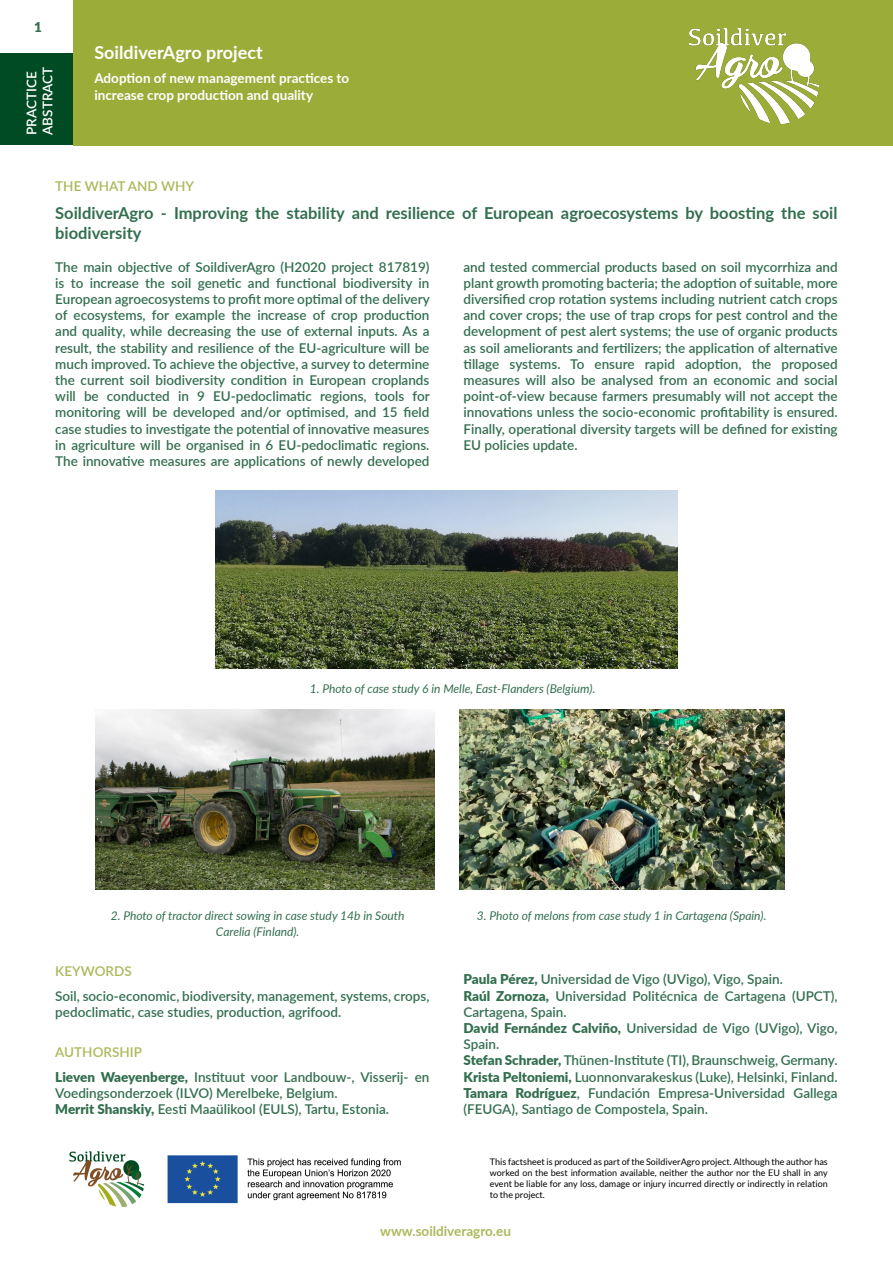
<style>
.page{position:relative;width:893px;height:1263px;background:#fff}
.page>*{position:absolute;margin:0;border:0;box-sizing:border-box;transform-origin:0 0}
.t1{font:700 18px "Lato";color:#fff}
.título_pa{font:700 16.5px/19.8px "Lato";color:#336f4f}
.t2{font:600 13.5px/16.2px "Lato";color:#336f4f}
.t3{font:700 13.5px/16.2px "Lato";color:#fff}
.t4{font:700 13.5px "Lato";color:#adb85b}
.Keywords_and_authors{font:600 13.5px "Lato";color:#adb85b}
.t5{font:600 13.5px/16.2px "Lato";color:#fff}
.THE_WHAT_AND_WHY{font:600 13.5px "Lato";color:#adb85b}
.numero_de_pa{font:900 13.5px "Lato";color:#336f4f}
.foto_texto{font:italic 12px/16.2px "Lato";color:#336f4f;text-align:center}
.t6{font:9px/10.8px "Lato";color:#000;text-align:justify}
.s1{font-weight:900}
</style>
<div class="page">
<div style="left:0;top:53px;width:74px;height:92px;background:#004b23"></div>
<div style="left:74px;top:0;width:819px;height:145px;background:#9cac39"></div>
<img style="left:69px;top:1151px;width:332px;height:57px">
<img style="left:690px;top:28px;width:129px;height:96px">
<img style="left:216px;top:490px;width:461px;height:178px">
<img style="left:459px;top:709px;width:325px;height:181px">
<img style="left:95px;top:709px;width:340px;height:181px">
<p class="numero_de_pa" style="left:34px;top:17px;width:9px">1</p>
<p class="t5" style="left:23px;top:135px;width:70px;rotate:-90deg">PRACTICE<br>ABSTRACT</p>
<h1 class="t1" style="left:94px;top:39px;width:170px">SoildiverAgro project</h1>
<p class="t3" style="left:94px;top:70px;width:256px">Adoption of new management practices to increase crop production and quality</p>
<p class="THE_WHAT_AND_WHY" style="left:55px;top:176px;width:140px">THE WHAT AND WHY</p>
<p class="título_pa" style="left:55px;top:202px;width:784px">SoildiverAgro - Improving the stability and resilience of European agroecosystems by boosting the soil biodiversity</p>
<p class="t2" style="left:55px;top:258px;width:376px;text-align:justify">The main objective of SoildiverAgro (H2020 project 817819) is to increase the soil genetic and functional biodiversity in European agroecosystems to profit more optimal of the delivery of ecosystems, for example the increase of crop production and quality, while decreasing the use of external inputs. As a result, the stability and resilience of the EU-agriculture will be much improved. To achieve the objective, a survey to determine the current soil biodiversity condition in European croplands will be conducted in 9 EU-pedoclimatic regions, tools for monitoring will be developed and/or optimised, and 15 field case studies to investigate the potential of innovative measures in agriculture will be organised in 6 EU-pedoclimatic regions.<br>The innovative measures are applications of newly developed</p>
<p class="t2" style="left:463px;top:258px;width:376px;text-align:justify">and tested commercial products based on soil mycorrhiza and plant growth promoting bacteria; the adoption of suitable, more diversified crop rotation systems including nutrient catch crops and cover crops; the use of trap crops for pest control and the development of pest alert systems; the use of organic products as soil ameliorants and fertilizers; the application of alternative tillage systems. To ensure rapid adoption, the proposed measures will also be analysed from an economic and social point-of-view because farmers presumably will not accept the innovations unless the socio-economic profitability is ensured.<br>Finally, operational diversity targets will be defined for existing EU policies update.</p>
<p class="foto_texto" style="left:310px;top:680px;width:287px">1. Photo of case study 6 in Melle, East-Flanders (Belgium).</p>
<p class="foto_texto" style="left:111px;top:907px;width:295px">2. Photo of tractor direct sowing in case study 14b in South<br>Carelia (Finland).</p>
<p class="Keywords_and_authors" style="left:55px;top:962px;width:78px">KEYWORDS</p>
<p class="t2" style="left:55px;top:987px;width:376px">Soil, socio-economic, biodiversity, management, systems, crops, pedoclimatic, case studies, production, agrifood.</p>
<p class="Keywords_and_authors" style="left:55px;top:1043px;width:88px">AUTHORSHIP</p>
<p class="t2" style="left:55px;top:1068px;width:376px"><span class="s1">Lieven Waeyenberge,</span> Instituut voor Landbouw-, Visserij- en<br>Voedingsonderzoek (ILVO) Merelbeke, Belgium.</p>
<p class="t2" style="left:55px;top:1100px;width:335px"><span class="s1">Merrit Shanskiy,</span> Eesti Maaülikool (EULS), Tartu, Estonia.</p>
<p class="foto_texto" style="left:477px;top:907px;width:291px">3. Photo of melons from case study 1 in Cartagena (Spain).</p>
<p class="t2" style="left:463px;top:971px;width:321px"><span class="s1">Paula Pérez,</span> Universidad de Vigo (UVigo), Vigo, Spain.</p>
<p class="t2" style="left:463px;top:987px;width:376px"><span class="s1">Raúl Zornoza,</span> Universidad Politécnica de Cartagena (UPCT),<br>Cartagena, Spain.</p>
<p class="t2" style="left:463px;top:1019px;width:376px"><span class="s1">David Fernández Calviño,</span> Universidad de Vigo (UVigo), Vigo,<br>Spain.</p>
<p class="t2" style="left:463px;top:1052px;width:376px"><span class="s1">Stefan Schrader,</span> Thünen-Institute (TI), Braunschweig, Germany.</p>
<p class="t2" style="left:463px;top:1068px;width:376px"><span class="s1">Krista Peltoniemi,</span> Luonnonvarakeskus (Luke), Helsinki, Finland.</p>
<p class="t2" style="left:463px;top:1084px;width:376px"><span class="s1">Tamara Rodríguez</span>, Fundación Empresa-Universidad Gallega (FEUGA), Santiago de Compostela, Spain.</p>
<p class="t6" style="left:490px;top:1156px;width:339px">This factsheet is produced as part of the SoildiverAgro project. Although the author has worked on the best information available, neither the author nor the EU shall in any event be liable for any loss, damage or injury incurred directly or indirectly in relation to the project.</p>
<p class="t4" style="left:380px;top:1221px;width:132px">www.soildiveragro.eu</p>
</div>
